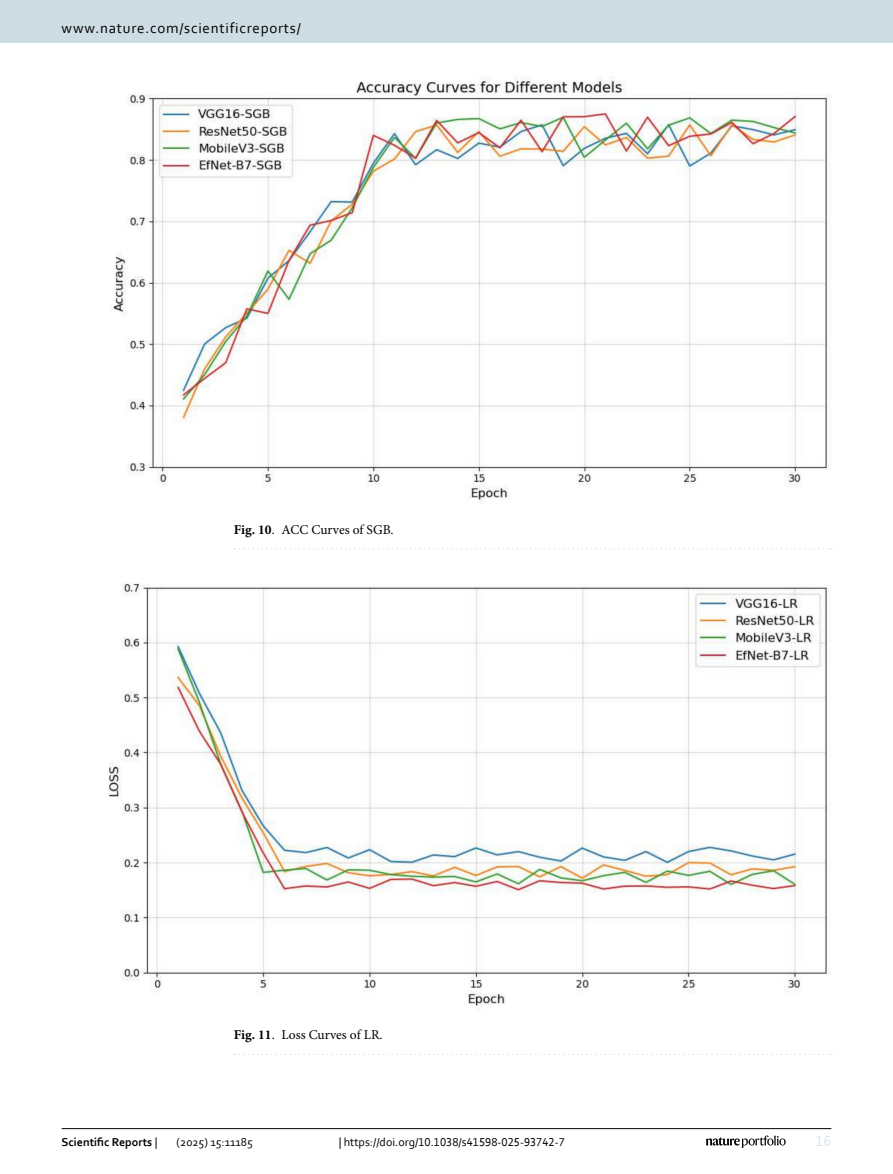
<style>
.page{position:relative;width:893px;height:1174px;background:#fff}
.page>*{position:absolute;margin:0;border:0;box-sizing:border-box;transform-origin:0 0}
.t1{font:15px "Corbel";letter-spacing:.05em;color:#000}
.t2{font:15px "Corbel";color:#d9e4eb}
.Figure_Caption{font:13.5px "Minion Pro";color:#000}
.t3{font:12px "Corbel";color:#000}
.t4{font:700 12px "Corbel";color:#000}
.s1{font-weight:700}
.s2{font-weight:400}
</style>
<div class="page">
<img style="left:109px;top:583px;width:720px;height:426px">
<svg style="left:235px;top:1053px;width:597px;height:2px"></svg>
<img style="left:111px;top:77px;width:718px;height:426px">
<svg style="left:235px;top:548px;width:597px;height:1px"></svg>
<hr style="left:62px;top:1128px;width:769px;height:1px;background:#000">
<svg style="left:706px;top:1135px;width:80px;height:12px"></svg>
<div style="left:0;top:0;width:893px;height:43px;background:#cedde4"></div>
<p class="t1" style="left:62px;top:18px;width:241px">www.nature.com/scientificreports/</p>
<p class="Figure_Caption" style="left:234px;top:520px;width:161px"><span class="s1">Fig. 10</span>. ACC Curves of SGB.</p>
<p class="Figure_Caption" style="left:234px;top:1025px;width:150px"><span class="s1">Fig. 11</span>. Loss Curves of LR.</p>
<p class="t4" style="left:62px;top:1134px;width:97px">Scientific Reports <span class="s2">|</span></p>
<p class="t3" style="left:177px;top:1134px;width:78px">(2025) 15:11185</p>
<p class="t3" style="left:339px;top:1134px;width:228px">| https://doi.org/10.1038/s41598-025-93742-7</p>
<p class="t2" style="left:816px;top:1132px;width:17px">16</p>
</div>
